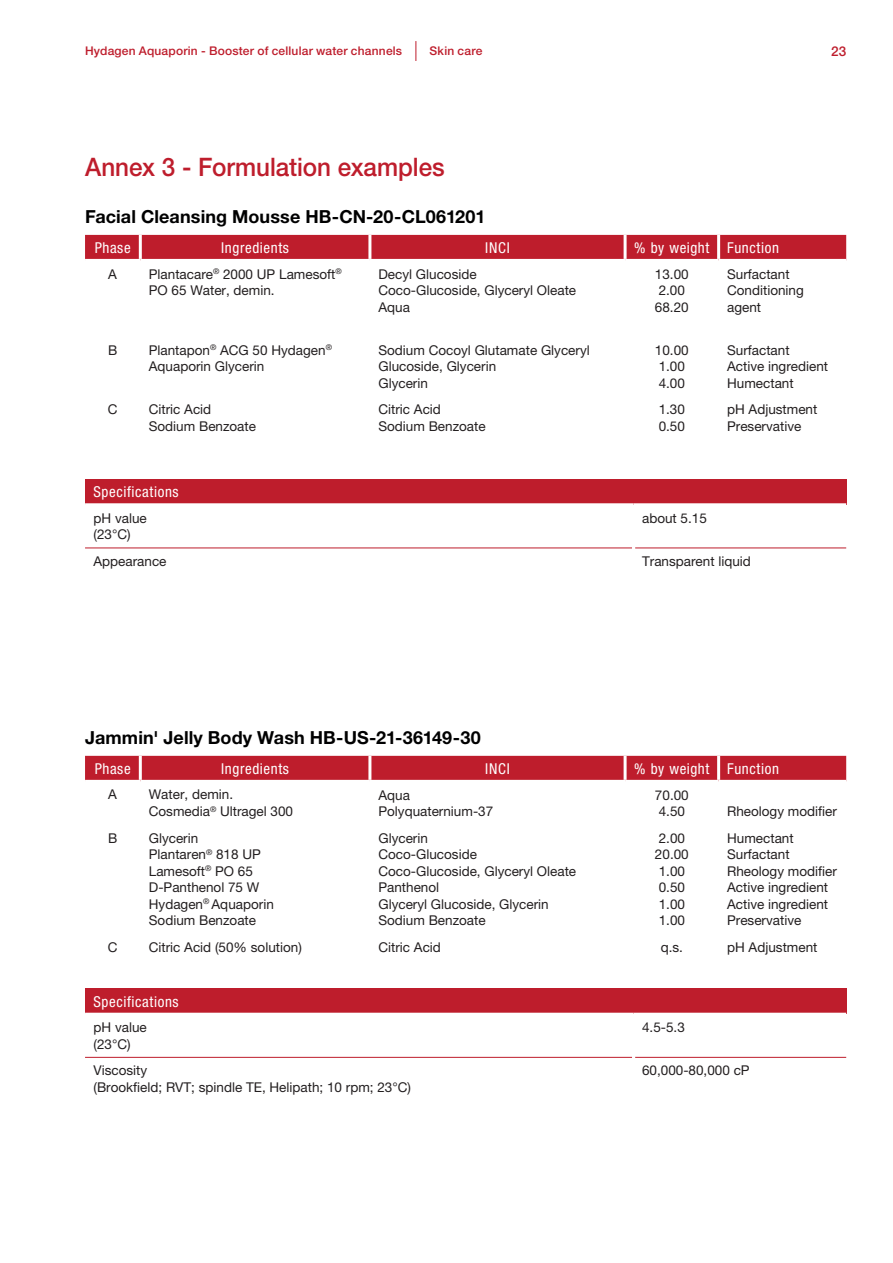
<style>
.page{position:relative;width:893px;height:1263px;background:#fff}
.page>*{position:absolute;margin:0;border:0;box-sizing:border-box;transform-origin:0 0}
.t1{font:500 25.5px "Helvetica Neue LT Std";letter-spacing:-.005em;color:#be1d2c;scale:.95 1}
.t2{font:700 18px "Helvetica Neue LT Std";letter-spacing:.005em;color:#000001}
.t3{font:condensed 15px "Helvetica Neue LT Std";letter-spacing:.04em;color:#fff}
.t4{font:13.5px/16.5px "Helvetica Neue LT Pro";color:#231f20}
.t5{font:500 13.5px "Helvetica Neue LT Std";color:#be1d2c}
.t6{font:500 12px "Helvetica Neue LT Std";letter-spacing:.015em;color:#be1d2c}
</style>
<div class="page">
<svg style="left:415px;top:41px;width:1px;height:20px"></svg>
<div style="left:85px;top:235px;width:761px;height:24px;background:#be1d2c"></div>
<hr style="left:139px;top:235px;width:3px;height:24px;background:#fff">
<hr style="left:368px;top:235px;width:3px;height:24px;background:#fff">
<hr style="left:624px;top:235px;width:3px;height:24px;background:#fff">
<hr style="left:717px;top:235px;width:3px;height:24px;background:#fff">
<div style="left:85px;top:756px;width:761px;height:24px;background:#be1d2c"></div>
<hr style="left:139px;top:756px;width:3px;height:24px;background:#fff">
<hr style="left:368px;top:756px;width:3px;height:24px;background:#fff">
<hr style="left:624px;top:756px;width:3px;height:24px;background:#fff">
<hr style="left:717px;top:756px;width:3px;height:24px;background:#fff">
<div style="left:85px;top:479px;width:761px;height:26px;background:#be1d2c"></div>
<hr style="left:85px;top:548px;width:547px;height:1px;background:#be1d2c">
<hr style="left:635px;top:548px;width:211px;height:1px;background:#be1d2c">
<hr style="left:85px;top:503px;width:549px;height:3px;background:#fff">
<hr style="left:634px;top:503px;width:212px;height:3px;background:#fff">
<div style="left:85px;top:989px;width:761px;height:25px;background:#be1d2c"></div>
<hr style="left:85px;top:1057px;width:547px;height:1px;background:#be1d2c">
<hr style="left:635px;top:1057px;width:211px;height:1px;background:#be1d2c">
<hr style="left:85px;top:1013px;width:549px;height:3px;background:#fff">
<hr style="left:634px;top:1013px;width:212px;height:3px;background:#fff">
<p class="t6" style="left:430px;top:44px;width:54px">Skin care</p>
<p class="t6" style="left:85px;top:44px;width:319px">Hydagen Aquaporin - Booster of cellular water channels</p>
<p class="t5" style="left:831px;top:43px;width:17px">23</p>
<p class="t1" style="left:85px;top:151px;width:380px">Annex 3 - Formulation examples</p>
<p class="t2" style="left:85px;top:206px;width:402px">Facial Cleansing Mousse HB-CN-20-CL061201</p>
<p class="t3" style="left:95px;top:239px;width:37px">Phase</p>
<p class="t3" style="left:221px;top:239px;width:69px">Ingredients</p>
<p class="t3" style="left:485px;top:239px;width:26px">INCI</p>
<p class="t3" style="left:634px;top:239px;width:77px">% by weight</p>
<p class="t3" style="left:727px;top:239px;width:53px">Function</p>
<p class="t4" style="left:108px;top:265px;width:10px">A</p>
<p class="t4" style="left:149px;top:265px;width:194px">Plantacare<sup>®</sup> 2000 UP Lamesoft<sup>®<br></sup>PO 65 Water, demin.</p>
<p class="t4" style="left:378px;top:265px;width:100px">Decyl Glucoside</p>
<p class="t4" style="left:727px;top:265px;width:78px">Surfactant<br>Conditioning agent</p>
<p class="t4" style="left:655px;top:265px;width:35px">13.00</p>
<p class="t4" style="left:659px;top:282px;width:28px">2.00</p>
<p class="t4" style="left:655px;top:298px;width:35px">68.20</p>
<p class="t4" style="left:378px;top:282px;width:199px">Coco-Glucoside, Glyceryl Oleate<br>Aqua</p>
<p class="t4" style="left:108px;top:341px;width:11px">B</p>
<p class="t4" style="left:149px;top:341px;width:185px">Plantapon<sup>®</sup> ACG 50 Hydagen<sup>®<br></sup>Aquaporin Glycerin</p>
<p class="t4" style="left:378px;top:341px;width:213px">Sodium Cocoyl Glutamate Glyceryl<br>Glucoside, Glycerin<br>Glycerin</p>
<p class="t4" style="left:655px;top:341px;width:35px">10.00</p>
<p class="t4" style="left:659px;top:358px;width:28px">1.00</p>
<p class="t4" style="left:659px;top:374px;width:28px">4.00</p>
<p class="t4" style="left:727px;top:341px;width:64px">Surfactant</p>
<p class="t4" style="left:727px;top:358px;width:103px">Active ingredient<br>Humectant</p>
<p class="t4" style="left:108px;top:401px;width:11px">C</p>
<p class="t4" style="left:149px;top:401px;width:64px">Citric Acid</p>
<p class="t4" style="left:149px;top:418px;width:109px">Sodium Benzoate</p>
<p class="t4" style="left:378px;top:401px;width:64px">Citric Acid</p>
<p class="t4" style="left:378px;top:418px;width:109px">Sodium Benzoate</p>
<p class="t4" style="left:659px;top:401px;width:28px">1.30</p>
<p class="t4" style="left:659px;top:418px;width:28px">0.50</p>
<p class="t4" style="left:727px;top:401px;width:92px">pH Adjustment</p>
<p class="t4" style="left:727px;top:418px;width:76px">Preservative</p>
<p class="t3" style="left:94px;top:483px;width:87px">Specifications</p>
<p class="t4" style="left:94px;top:510px;width:55px">pH value</p>
<p class="t4" style="left:94px;top:526px;width:39px">(23°C)</p>
<p class="t4" style="left:642px;top:510px;width:66px">about 5.15</p>
<p class="t4" style="left:94px;top:553px;width:75px">Appearance</p>
<p class="t4" style="left:642px;top:553px;width:110px">Transparent liquid</p>
<p class="t2" style="left:85px;top:727px;width:397px">Jammin' Jelly Body Wash HB-US-21-36149-30</p>
<p class="t3" style="left:95px;top:760px;width:37px">Phase</p>
<p class="t3" style="left:221px;top:760px;width:69px">Ingredients</p>
<p class="t3" style="left:485px;top:760px;width:26px">INCI</p>
<p class="t3" style="left:634px;top:760px;width:77px">% by weight</p>
<p class="t3" style="left:727px;top:760px;width:53px">Function</p>
<p class="t4" style="left:108px;top:786px;width:10px">A</p>
<p class="t4" style="left:149px;top:786px;width:146px">Water, demin.<br>Cosmedia<sup>®</sup> Ultragel 300</p>
<p class="t4" style="left:378px;top:786px;width:33px">Aqua</p>
<p class="t4" style="left:655px;top:786px;width:35px">70.00</p>
<p class="t4" style="left:659px;top:803px;width:28px">4.50</p>
<p class="t4" style="left:727px;top:803px;width:111px">Rheology modifier</p>
<p class="t4" style="left:378px;top:803px;width:116px">Polyquaternium-37</p>
<p class="t4" style="left:108px;top:829px;width:11px">B</p>
<p class="t4" style="left:149px;top:829px;width:51px">Glycerin</p>
<p class="t4" style="left:149px;top:846px;width:114px">Plantaren<sup>®</sup> 818 UP<br>Lamesoft<sup>®</sup> PO 65</p>
<p class="t4" style="left:149px;top:879px;width:126px">D-Panthenol 75 W<br>Hydagen<sup>®</sup> Aquaporin<br>Sodium Benzoate</p>
<p class="t4" style="left:378px;top:829px;width:51px">Glycerin</p>
<p class="t4" style="left:378px;top:846px;width:100px">Coco-Glucoside</p>
<p class="t4" style="left:378px;top:862px;width:199px">Coco-Glucoside, Glyceryl Oleate<br>Panthenol</p>
<p class="t4" style="left:378px;top:895px;width:172px">Glyceryl Glucoside, Glycerin<br>Sodium Benzoate</p>
<p class="t4" style="left:659px;top:829px;width:28px">2.00</p>
<p class="t4" style="left:655px;top:846px;width:35px">20.00<br>1.00</p>
<p class="t4" style="left:659px;top:879px;width:28px">0.50<br>1.00</p>
<p class="t4" style="left:659px;top:912px;width:28px">1.00</p>
<p class="t4" style="left:727px;top:829px;width:111px">Humectant<br>Surfactant<br>Rheology modifier<br>Active ingredient<br>Active ingredient<br>Preservative</p>
<p class="t4" style="left:108px;top:938px;width:11px">C</p>
<p class="t4" style="left:149px;top:938px;width:155px">Citric Acid (50% solution)</p>
<p class="t4" style="left:378px;top:938px;width:64px">Citric Acid</p>
<p class="t4" style="left:661px;top:938px;width:24px">q.s.</p>
<p class="t4" style="left:727px;top:938px;width:92px">pH Adjustment</p>
<p class="t3" style="left:94px;top:993px;width:87px">Specifications</p>
<p class="t4" style="left:94px;top:1019px;width:55px">pH value</p>
<p class="t4" style="left:94px;top:1035px;width:39px">(23°C)</p>
<p class="t4" style="left:94px;top:1062px;width:55px">Viscosity</p>
<p class="t4" style="left:94px;top:1079px;width:319px">(Brookfield; RVT; spindle TE, Helipath; 10 rpm; 23°C)</p>
<p class="t4" style="left:642px;top:1019px;width:44px">4.5-5.3</p>
<p class="t4" style="left:642px;top:1062px;width:109px">60,000-80,000 cP</p>
</div>
